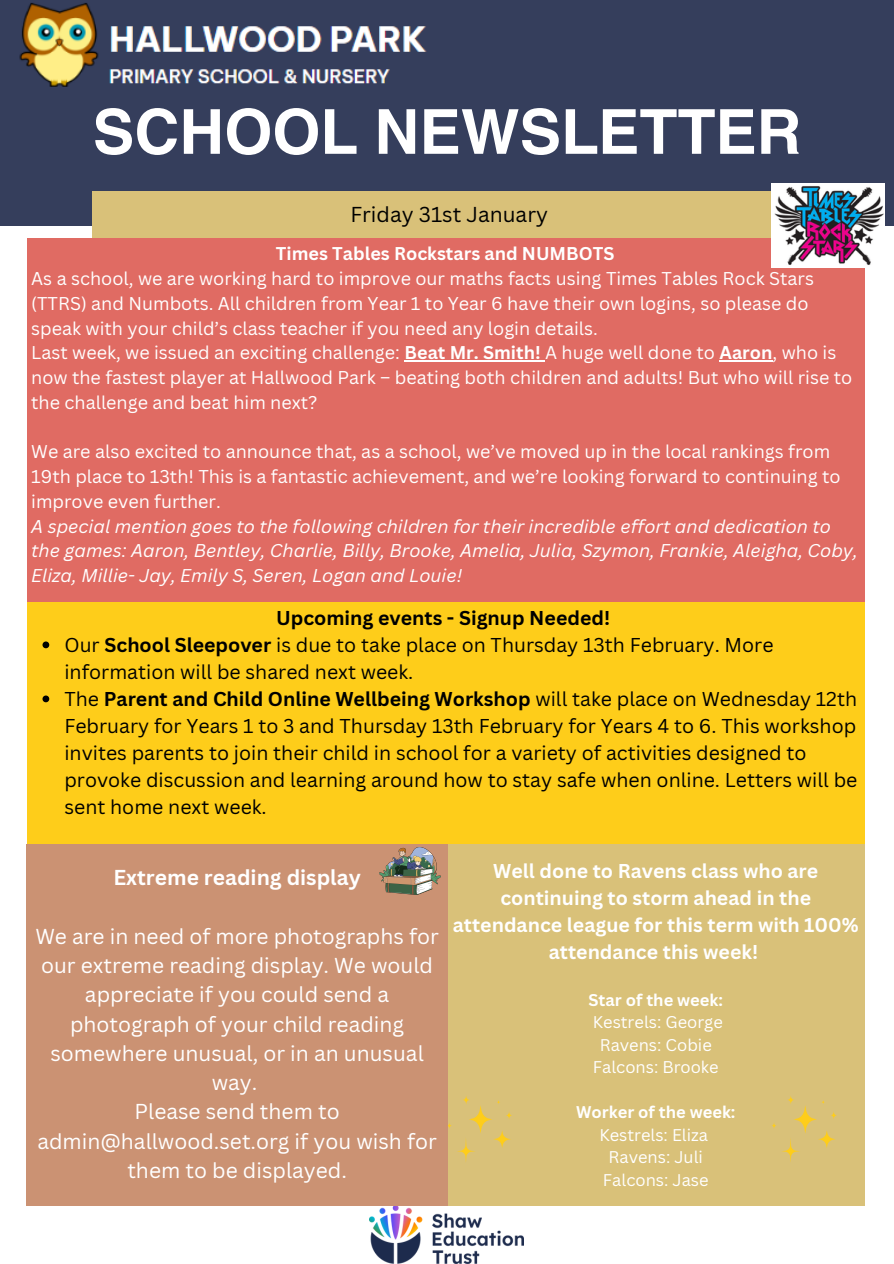
<style>
.page{position:relative;width:894px;height:1264px;background:#fff}
.page>*{position:absolute;margin:0;border:0;box-sizing:border-box;transform-origin:0 0}
.t1{font:700 62.1px "Helvetica World";color:#fff}
.t2{font:21px/29.2px "Canva Sans";color:#fff;text-align:center}
.t3{font:700 21px "Canva Sans";color:#fff}
.t4{font:21px "Canva Sans";color:#000}
.t5{font:19.5px/27px "Canva Sans";color:#000}
.t6{font:700 19.5px/27px "Canva Sans";color:#fff;text-align:center}
.t7{font:700 19.5px "Canva Sans";color:#000}
.t8{font:18px/24.8px "Canva Sans";color:#fff}
.t9{font:italic 18px/24.8px "Canva Sans";color:#fff}
.t10{font:700 18px "Canva Sans";color:#fff}
.t11{font:16.5px "Canva Sans";color:#fff}
.t12{font:700 16.5px "Canva Sans";color:#fff}
.s1{font-weight:700}
</style>
<div class="page">
<div style="left:0;top:0;width:893px;height:225px;background:#353e5c"></div>
<div style="left:92px;top:191px;width:714px;height:47px;background:#d9c179"></div>
<div style="left:27px;top:602px;width:836px;height:286px;background:#fecd1a"></div>
<svg style="left:42px;top:641px;width:7px;height:7px"></svg>
<svg style="left:42px;top:695px;width:7px;height:7px"></svg>
<img style="left:19px;top:3px;width:408px;height:84px">
<img style="left:369px;top:1205px;width:155px;height:58px">
<div style="left:447px;top:843px;width:416px;height:362px;background:#d9c179"></div>
<svg style="left:447px;top:1095px;width:65px;height:67px"></svg>
<svg style="left:772px;top:1096px;width:64px;height:66px"></svg>
<div style="left:27px;top:843px;width:420px;height:362px;background:#cb9273"></div>
<img style="left:380px;top:848px;width:60px;height:46px">
<div style="left:27px;top:238px;width:836px;height:364px;background:#e06b63"></div>
<hr style="left:404px;top:360px;width:141px;height:1px;background:#fff">
<hr style="left:719px;top:360px;width:53px;height:1px;background:#fff">
<img style="left:771px;top:183px;width:112px;height:84px">
<p class="t1" style="left:93px;top:81px;width:709px">SCHOOL NEWSLETTER</p>
<p class="t4" style="left:350px;top:199px;width:199px">Friday 31st January</p>
<h2 class="t10" style="left:276px;top:241px;width:340px">Times Tables Rockstars and NUMBOTS</h2>
<p class="t8" style="left:31px;top:266px;width:784px">As a school, we are working hard to improve our maths facts using Times Tables Rock Stars (TTRS) and Numbots. All children from Year 1 to Year 6 have their own logins, so please do speak with your child’s class teacher if you need any login details.</p>
<p class="t8" style="left:31px;top:340px;width:822px">Last week, we issued an exciting challenge: <span class="s1">Beat Mr. Smith!</span> A huge well done to <span class="s1">Aaron</span>, who is now the fastest player at Hallwood Park – beating both children and adults! But who will rise to the challenge and beat him next?</p>
<p class="t8" style="left:31px;top:439px;width:810px">We are also excited to announce that, as a school, we’ve moved up in the local rankings from<br>19th place to 13th! This is a fantastic achievement, and we’re looking forward to continuing to improve even further.</p>
<p class="t9" style="left:31px;top:513px;width:827px">A special mention goes to the following children for their incredible effort and dedication to the games: Aaron, Bentley, Charlie, Billy, Brooke, Amelia, Julia, Szymon, Frankie, Aleigha, Coby,<br>Eliza, Millie- Jay, Emily S, Seren, Logan and Louie!</p>
<h1 class="t7" style="left:276px;top:603px;width:335px">Upcoming events - Signup Needed!</h1>
<p class="t5" style="left:64px;top:630px;width:710px">Our <span class="s1">School Sleepover</span> is due to take place on Thursday 13th February. More information will be shared next week.</p>
<h3 class="t5" style="left:64px;top:684px;width:794px">The <span class="s1">Parent and Child Online Wellbeing Workshop</span> will take place on Wednesday 12th February for Years 1 to 3 and Thursday 13th February for Years 4 to 6. This workshop invites parents to join their child in school for a variety of activities designed to provoke discussion and learning around how to stay safe when online. Letters will be sent home next week.</h3>
<h3 class="t3" style="left:113px;top:862px;width:249px">Extreme reading display</h3>
<p class="t2" style="left:35px;top:921px;width:405px">We are in need of more photographs for our extreme reading display. We would appreciate if you could send a photograph of your child reading somewhere unusual, or in an unusual way.<br>Please send them to admin@hallwood.set.org if you wish for them to be displayed.</p>
<p class="t6" style="left:453px;top:857px;width:407px">Well done to Ravens class who are continuing to storm ahead in the attendance league for this term with 100% attendance this week!</p>
<p class="t12" style="left:588px;top:988px;width:136px">Star of the week:</p>
<p class="t11" style="left:592px;top:1010px;width:131px">Kestrels: George</p>
<p class="t11" style="left:599px;top:1033px;width:113px">Ravens: Cobie</p>
<p class="t11" style="left:592px;top:1055px;width:127px">Falcons: Brooke</p>
<h2 class="t12" style="left:576px;top:1100px;width:161px">Worker of the week:</h2>
<p class="t11" style="left:599px;top:1123px;width:110px">Kestrels: Eliza</p>
<p class="t11" style="left:608px;top:1145px;width:96px">Ravens: Juli</p>
<h2 class="t11" style="left:602px;top:1168px;width:107px">Falcons: Jase</h2>
</div>
